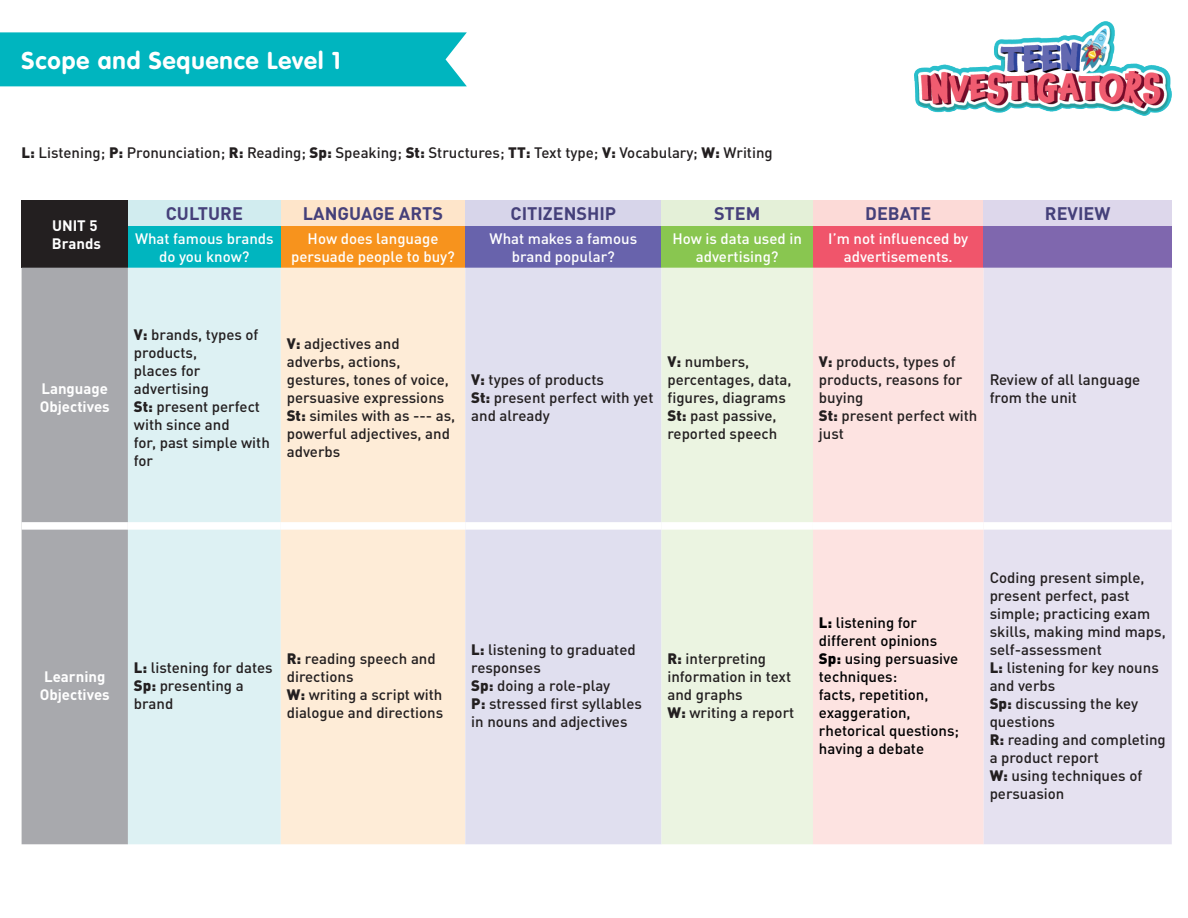
<style>
.page{position:relative;width:1188px;height:918px;background:#fff}
.page>*{position:absolute;margin:0;border:0;box-sizing:border-box;transform-origin:0 0}
.t1{font:700 24px "VAG Rounded Std";letter-spacing:.04em;color:#fff}
.t2{font:700 18px "DIN Pro";color:#45407a}
.t3{font:500 15px/18px "DIN Pro";color:#231f20}
.t4{font:500 15px/18px "DIN Pro";color:#fff;text-align:center}
.t5{font:500 15px/18px "DIN Pro";color:#000001}
.t6{font:700 15px/18px "DIN Pro";color:#fff}
.s1{font-weight:900}
</style>
<div class="page">
<div style="left:0;top:32px;width:467px;height:54px;background:#00b5bf"></div>
<img style="left:914px;top:22px;width:258px;height:94px">
<div style="left:22px;top:200px;width:106px;height:68px;background:#231f20"></div>
<div style="left:128px;top:200px;width:153px;height:26px;background:#d1ecef"></div>
<div style="left:281px;top:200px;width:184px;height:26px;background:#fee5ca"></div>
<div style="left:465px;top:200px;width:197px;height:26px;background:#d7d5ea"></div>
<div style="left:662px;top:200px;width:151px;height:26px;background:#e4f0d8"></div>
<div style="left:813px;top:200px;width:171px;height:26px;background:#fcdad7"></div>
<div style="left:984px;top:200px;width:188px;height:26px;background:#ddd7eb"></div>
<div style="left:128px;top:226px;width:153px;height:42px;background:#00b5bf"></div>
<div style="left:281px;top:226px;width:184px;height:42px;background:#f7931d"></div>
<div style="left:465px;top:226px;width:197px;height:42px;background:#6863ac"></div>
<div style="left:662px;top:226px;width:151px;height:42px;background:#89c650"></div>
<div style="left:813px;top:226px;width:171px;height:42px;background:#f0556b"></div>
<div style="left:984px;top:226px;width:188px;height:42px;background:#7f67ae"></div>
<div style="left:22px;top:268px;width:106px;height:576px;background:#a8a9ad"></div>
<div style="left:128px;top:268px;width:153px;height:576px;background:#ddf1f3"></div>
<div style="left:281px;top:268px;width:184px;height:576px;background:#feecd7"></div>
<div style="left:465px;top:268px;width:197px;height:576px;background:#e0dfef"></div>
<div style="left:662px;top:268px;width:151px;height:576px;background:#ebf4e1"></div>
<div style="left:813px;top:268px;width:171px;height:576px;background:#fde3e1"></div>
<div style="left:984px;top:268px;width:188px;height:576px;background:#e5e1f0"></div>
<div style="left:22px;top:522px;width:106px;height:8px;background:#fff"></div>
<div style="left:128px;top:522px;width:153px;height:8px;background:#fff"></div>
<div style="left:281px;top:522px;width:184px;height:8px;background:#fff"></div>
<div style="left:465px;top:522px;width:197px;height:8px;background:#fff"></div>
<div style="left:662px;top:522px;width:151px;height:8px;background:#fff"></div>
<div style="left:813px;top:522px;width:171px;height:8px;background:#fff"></div>
<div style="left:984px;top:522px;width:188px;height:8px;background:#fff"></div>
<h1 class="t1" style="left:22px;top:46px;width:321px">Scope and Sequence Level 1</h1>
<p class="t3" style="left:22px;top:142px;width:753px"><span class="s1">L:</span> Listening; <span class="s1">P:</span> Pronunciation; <span class="s1">R:</span> Reading; <span class="s1">Sp:</span> Speaking; <span class="s1">St:</span> Structures; <span class="s1">TT:</span> Text type; <span class="s1">V:</span> Vocabulary; <span class="s1">W:</span> Writing</p>
<p class="t6" style="left:52px;top:216px;width:51px">UNIT 5<br>Brands</p>
<p class="t2" style="left:166px;top:201px;width:79px">CULTURE</p>
<p class="t2" style="left:303px;top:201px;width:142px">LANGUAGE ARTS</p>
<p class="t2" style="left:511px;top:201px;width:107px">CITIZENSHIP</p>
<p class="t2" style="left:714px;top:201px;width:48px">STEM</p>
<p class="t2" style="left:865px;top:201px;width:68px">DEBATE</p>
<p class="t2" style="left:1045px;top:201px;width:67px">REVIEW</p>
<p class="t4" style="left:135px;top:228px;width:140px">What famous brands do you know?</p>
<p class="t4" style="left:291px;top:228px;width:165px">How does language persuade people to buy?</p>
<p class="t4" style="left:490px;top:228px;width:149px">What makes a famous brand popular?</p>
<p class="t4" style="left:672px;top:228px;width:131px">How is data used in advertising?</p>
<p class="t4" style="left:828px;top:228px;width:142px">I’m not influenced by advertisements.</p>
<p class="t6" style="left:40px;top:378px;width:71px">Language<br>Objectives</p>
<p class="t3" style="left:134px;top:323px;width:137px"><span class="s1">V:</span> brands, types of products,<br>places for advertising<br><span class="s1">St:</span> present perfect with since and<br>for, past simple with for</p>
<p class="t3" style="left:287px;top:332px;width:170px"><span class="s1">V:</span> adjectives and adverbs, actions, gestures, tones of voice, persuasive expressions<br><span class="s1">St:</span> similes with as --- as, powerful adjectives, and adverbs</p>
<p class="t3" style="left:471px;top:368px;width:184px"><span class="s1">V:</span> types of products<br><span class="s1">St:</span> present perfect with yet and already</p>
<p class="t3" style="left:667px;top:350px;width:125px"><span class="s1">V:</span> numbers, percentages, data, figures, diagrams<br><span class="s1">St:</span> past passive, reported speech</p>
<p class="t3" style="left:819px;top:350px;width:160px"><span class="s1">V:</span> products, types of products, reasons for buying<br><span class="s1">St:</span> present perfect with just</p>
<p class="t3" style="left:990px;top:368px;width:152px">Review of all language from the unit</p>
<p class="t6" style="left:40px;top:667px;width:71px">Learning<br>Objectives</p>
<p class="t3" style="left:134px;top:657px;width:140px"><span class="s1">L:</span> listening for dates<br><span class="s1">Sp:</span> presenting a brand</p>
<p class="t3" style="left:287px;top:648px;width:158px"><span class="s1">R:</span> reading speech and directions<br><span class="s1">W:</span> writing a script with dialogue and directions</p>
<p class="t3" style="left:471px;top:639px;width:172px"><span class="s1">L:</span> listening to graduated responses<br><span class="s1">Sp:</span> doing a role-play<br><span class="s1">P:</span> stressed first syllables in nouns and adjectives</p>
<p class="t3" style="left:667px;top:648px;width:128px"><span class="s1">R:</span> interpreting information in text and graphs<br><span class="s1">W:</span> writing a report</p>
<p class="t5" style="left:819px;top:612px;width:142px"><span class="s1">L:</span> listening for different opinions<br><span class="s1">Sp:</span> using persuasive techniques:<br>facts, repetition, exaggeration, rhetorical questions; having a debate</p>
<p class="t3" style="left:990px;top:567px;width:178px">Coding present simple, present perfect, past simple; practicing exam skills, making mind maps, self-assessment<br><span class="s1">L:</span> listening for key nouns and verbs<br><span class="s1">Sp:</span> discussing the key questions<br><span class="s1">R:</span> reading and completing a product report<br><span class="s1">W:</span> using techniques of persuasion</p>
</div>
